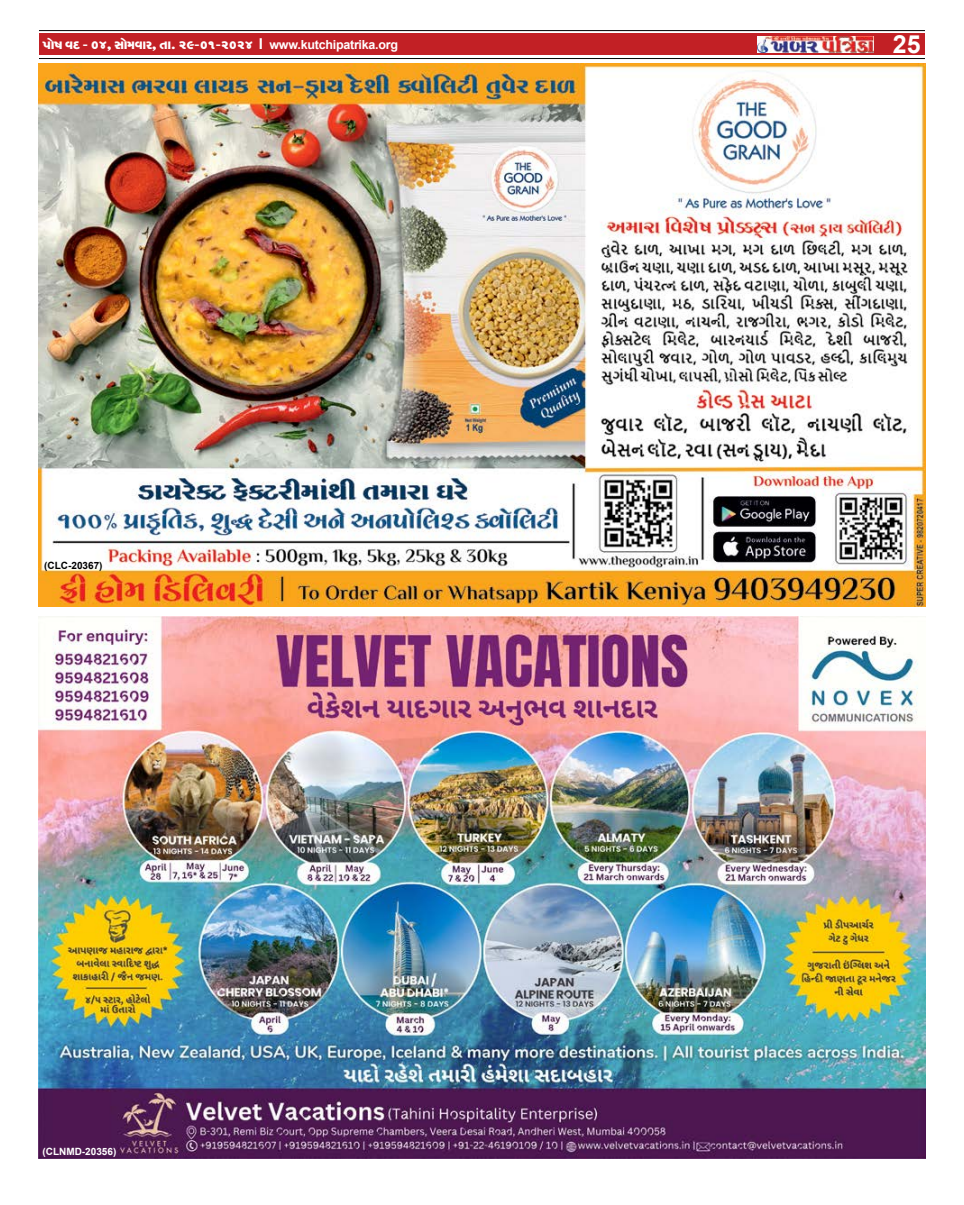
<style>
.page{position:relative;width:964px;height:1205px;background:#fff}
.page>*{position:absolute;margin:0;border:0;box-sizing:border-box;transform-origin:0 0}
.t1{font:700 25px "Arial";color:#fff}
.t2{font:15px "SHREE GUJ7";letter-spacing:-.02em;color:#fff}
.t3{font:700 10px "Arial";color:#fff}
.t4{font:700 10px "Arial";color:#000}
.s1{font-family:"Arial";font-weight:700}
.s2{font-family:"Arial";font-weight:700;font-size:12.5px}
</style>
<div class="page">
<hr style="left:39px;top:58px;width:886px;height:1px;background:#000">
<div style="left:39px;top:34px;width:713px;height:21px;background:#c22025"></div>
<hr style="left:39px;top:30px;width:886px;height:1px;background:#000">
<div style="left:753px;top:34px;width:172px;height:21px;background:#c22025"></div>
<img style="left:757px;top:36px;width:116px;height:17px">
<img style="left:39px;top:64px;width:886px;height:542px">
<img style="left:39px;top:617px;width:886px;height:542px">
<p class="t2" style="left:43px;top:38px;width:357px">‘p¡j hv$ - 04, kp¡dhpf, sp. 29-01-2024 <span class="s1">I</span> <span class="s2">www.kutchipatrika.org</span></p>
<h1 class="t1" style="left:893px;top:26px;width:29px">25</h1>
<p class="t4" style="left:44px;top:558px;width:60px">(CLC-20367)</p>
<p class="t3" style="left:43px;top:1145px;width:75px">(CLNMD-20356)</p>
</div>
